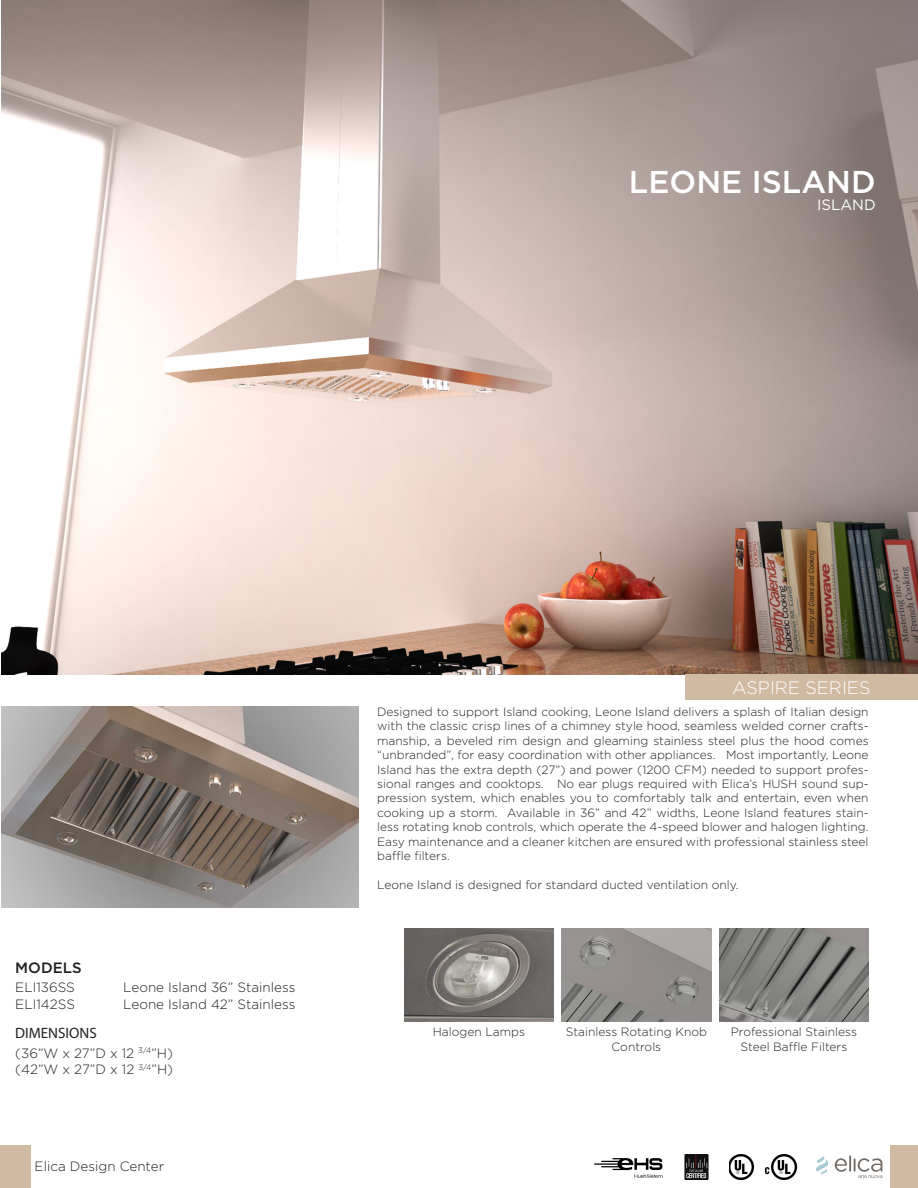
<style>
.page{position:relative;width:918px;height:1188px;background:#fff}
.page>*{position:absolute;margin:0;border:0;box-sizing:border-box;transform-origin:0 0}
.t1{font:500 31.5px "Gotham";color:#fff}
.t2{font:300 18px "Gotham";color:#fff}
.t3{font:15px "Myriad Pro";color:#231f20}
.t4{font:500 15px "Gotham";color:#231f20}
.t5{font:15px "Gotham";color:#fff}
.t6{font:300 13.5px/16.2px "Gotham";color:#231f20}
.t7{font:300 12px/14.4px "Gotham";color:#231f20;text-align:center}
</style>
<div class="page">
<img style="left:1px;top:0;width:917px;height:674px">
<div style="left:685px;top:674px;width:233px;height:25px;background:#d1baa2"></div>
<img style="left:1px;top:706px;width:357px;height:201px">
<img style="left:404px;top:929px;width:150px;height:92px">
<img style="left:562px;top:929px;width:149px;height:92px">
<img style="left:719px;top:929px;width:150px;height:92px">
<img style="left:594px;top:1158px;width:69px;height:20px">
<svg style="left:816px;top:1156px;width:12px;height:19px"></svg>
<svg style="left:835px;top:1156px;width:47px;height:22px"></svg>
<div style="left:0;top:1145px;width:31px;height:43px;background:#d1baa2"></div>
<div style="left:891px;top:1146px;width:27px;height:42px;background:#d1baa2"></div>
<img style="left:766px;top:1154px;width:31px;height:26px">
<img style="left:729px;top:1154px;width:24px;height:26px">
<img style="left:684px;top:1154px;width:25px;height:26px">
<h1 class="t1" style="left:629px;top:161px;width:248px">LEONE ISLAND</h1>
<p class="t5" style="left:817px;top:195px;width:60px">ISLAND</p>
<p class="t4" style="left:15px;top:958px;width:68px">MODELS</p>
<p class="t6" style="left:15px;top:979px;width:61px">ELI136SS</p>
<p class="t6" style="left:123px;top:979px;width:174px">Leone Island 36” Stainless</p>
<p class="t6" style="left:15px;top:995px;width:61px">ELI142SS</p>
<p class="t6" style="left:123px;top:995px;width:174px">Leone Island 42” Stainless</p>
<p class="t6" style="left:15px;top:1045px;width:159px">(36”W x 27”D x 12 <sup>3/4</sup>”H) (42”W x 27”D x 12 <sup>3/4</sup>”H)</p>
<p class="t3" style="left:15px;top:1023px;width:83px">DIMENSIONS</p>
<p class="t6" style="left:35px;top:1158px;width:131px">Elica Design Center</p>
<h2 class="t2" style="left:733px;top:676px;width:140px">ASPIRE SERIES</h2>
<p class="t7" style="left:377px;top:704px;width:493px;text-align:justify">Designed to support Island cooking, Leone Island delivers a splash of Italian design with the classic crisp lines of a chimney style hood, seamless welded corner crafts&shy;manship, a beveled rim design and gleaming stainless steel plus the hood comes “unbranded”, for easy coordination with other appliances. Most importantly, Leone Island has the extra depth (27”) and power (1200 CFM) needed to support profes&shy;sional ranges and cooktops. No ear plugs required with Elica’s HUSH sound sup&shy;pression system, which enables you to comfortably talk and entertain, even when cooking up a storm. Available in 36” and 42” widths, Leone Island features stain&shy;less rotating knob controls, which operate the 4-speed blower and halogen lighting.<br>Easy maintenance and a cleaner kitchen are ensured with professional stainless steel baffle filters.</p>
<p class="t7" style="left:377px;top:877px;width:363px">Leone Island is designed for standard ducted ventilation only.</p>
<p class="t7" style="left:433px;top:1024px;width:94px">Halogen Lamps</p>
<p class="t7" style="left:566px;top:1024px;width:143px">Stainless Rotating Knob<br>Controls</p>
<p class="t7" style="left:731px;top:1024px;width:128px">Professional Stainless<br>Steel Baffle Filters</p>
</div>
